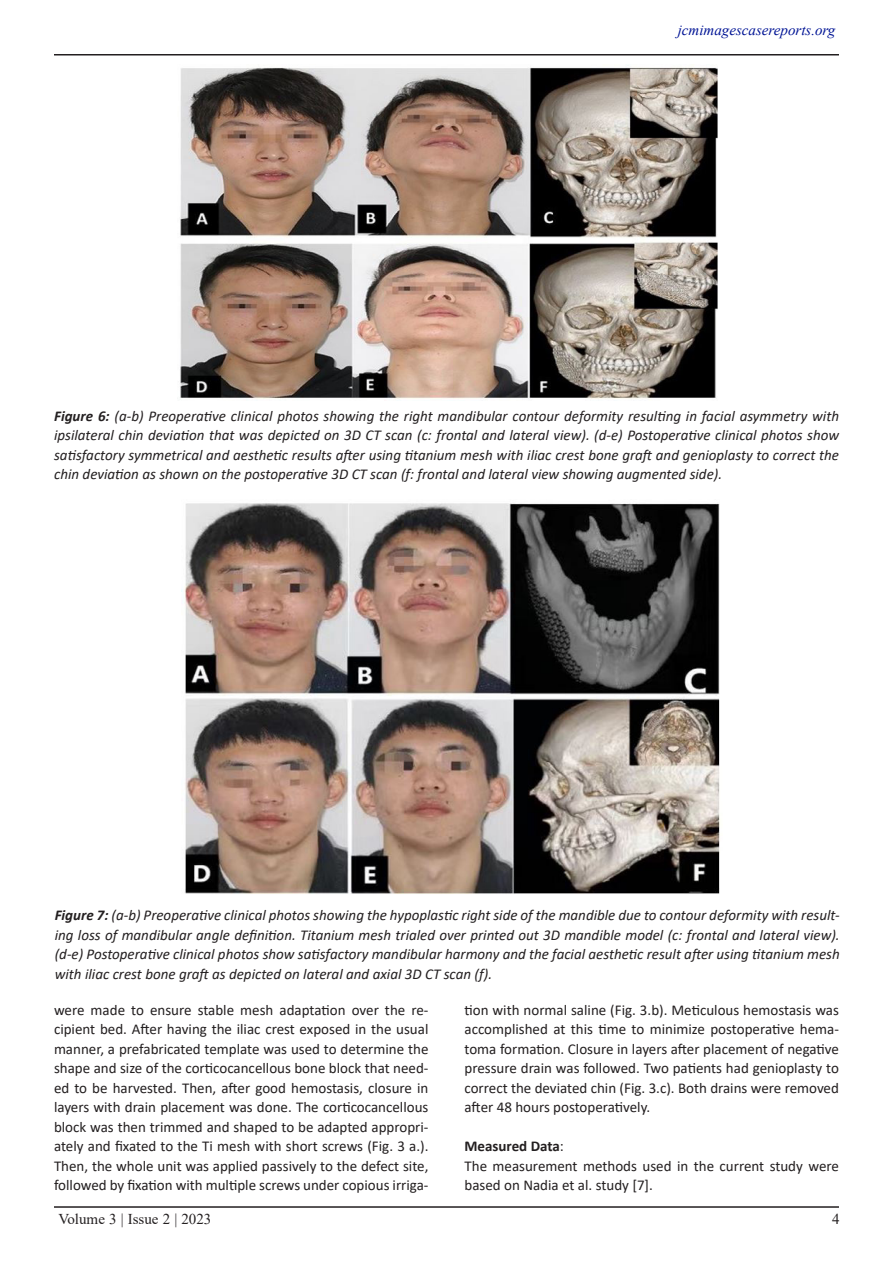
<style>
.page{position:relative;width:893px;height:1263px;background:#fff}
.page>*{position:absolute;margin:0;border:0;box-sizing:border-box;transform-origin:0 0}
.Paragraph_Style_1{font:15px/19.5px "Calibri";color:#231f20;text-align:justify}
.fig_tittle{font:italic 15px/19.5px "Calibri";color:#231f20;text-align:justify}
.t1{font:italic 15px "Times New Roman";color:#001495}
.t2{font:15px "Times New Roman";color:#231f20}
.Paragraph_Style_1-2{font:700 15px "Calibri";color:#231f20}
.s1{font-weight:700}
.s2{font-weight:400}
</style>
<div class="page">
<hr style="left:54px;top:54px;width:785px;height:2px;background:#231f20">
<hr style="left:54px;top:1206px;width:785px;height:2px;background:#231f20">
<img style="left:180px;top:67px;width:538px;height:332px">
<img style="left:184px;top:503px;width:536px;height:391px">
<p class="t1" style="left:678px;top:20px;width:159px">jcmimagescasereports.org</p>
<p class="fig_tittle" style="left:54px;top:405px;width:786px"><span class="s1">Figure 6:</span> (a-b) Preoperative clinical photos showing the right mandibular contour deformity resulting in facial asymmetry with ipsilateral chin deviation that was depicted on 3D CT scan (c: frontal and lateral view). (d-e) Postoperative clinical photos show satisfactory symmetrical and aesthetic results after using titanium mesh with iliac crest bone graft and genioplasty to correct the chin deviation as shown on the postoperative 3D CT scan (f: frontal and lateral view showing augmented side).</p>
<p class="fig_tittle" style="left:55px;top:905px;width:786px"><span class="s1">Figure 7:</span> (a-b) Preoperative clinical photos showing the hypoplastic right side of the mandible due to contour deformity with result&shy;ing loss of mandibular angle definition. Titanium mesh trialed over printed out 3D mandible model (c: frontal and lateral view). (d-e) Postoperative clinical photos show satisfactory mandibular harmony and the facial aesthetic result after using titanium mesh with iliac crest bone graft as depicted on lateral and axial 3D CT scan (f).</p>
<p class="Paragraph_Style_1" style="left:54px;top:1000px;width:376px">were made to ensure stable mesh adaptation over the re&shy;cipient bed. After having the iliac crest exposed in the usual manner, a prefabricated template was used to determine the shape and size of the corticocancellous bone block that need&shy;ed to be harvested. Then, after good hemostasis, closure in layers with drain placement was done. The corticocancellous block was then trimmed and shaped to be adapted appropri&shy;ately and fixated to the Ti mesh with short screws (Fig. 3 a.).<br>Then, the whole unit was applied passively to the defect site, followed by fixation with multiple screws under copious irriga-</p>
<p class="Paragraph_Style_1" style="left:464px;top:1000px;width:376px">tion with normal saline (Fig. 3.b). Meticulous hemostasis was accomplished at this time to minimize postoperative hema&shy;toma formation. Closure in layers after placement of negative pressure drain was followed. Two patients had genioplasty to correct the deviated chin (Fig. 3.c). Both drains were removed after 48 hours postoperatively.</p>
<p class="Paragraph_Style_1-2" style="left:464px;top:1136px;width:101px">Measured Data<span class="s2">:</span></p>
<p class="Paragraph_Style_1" style="left:464px;top:1156px;width:376px">The measurement methods used in the current study were based on Nadia et al. study [7].</p>
<p class="t2" style="left:59px;top:1208px;width:154px">Volume 3 | Issue 2 | 2023</p>
<p class="t2" style="left:832px;top:1208px;width:9px">4</p>
</div>
